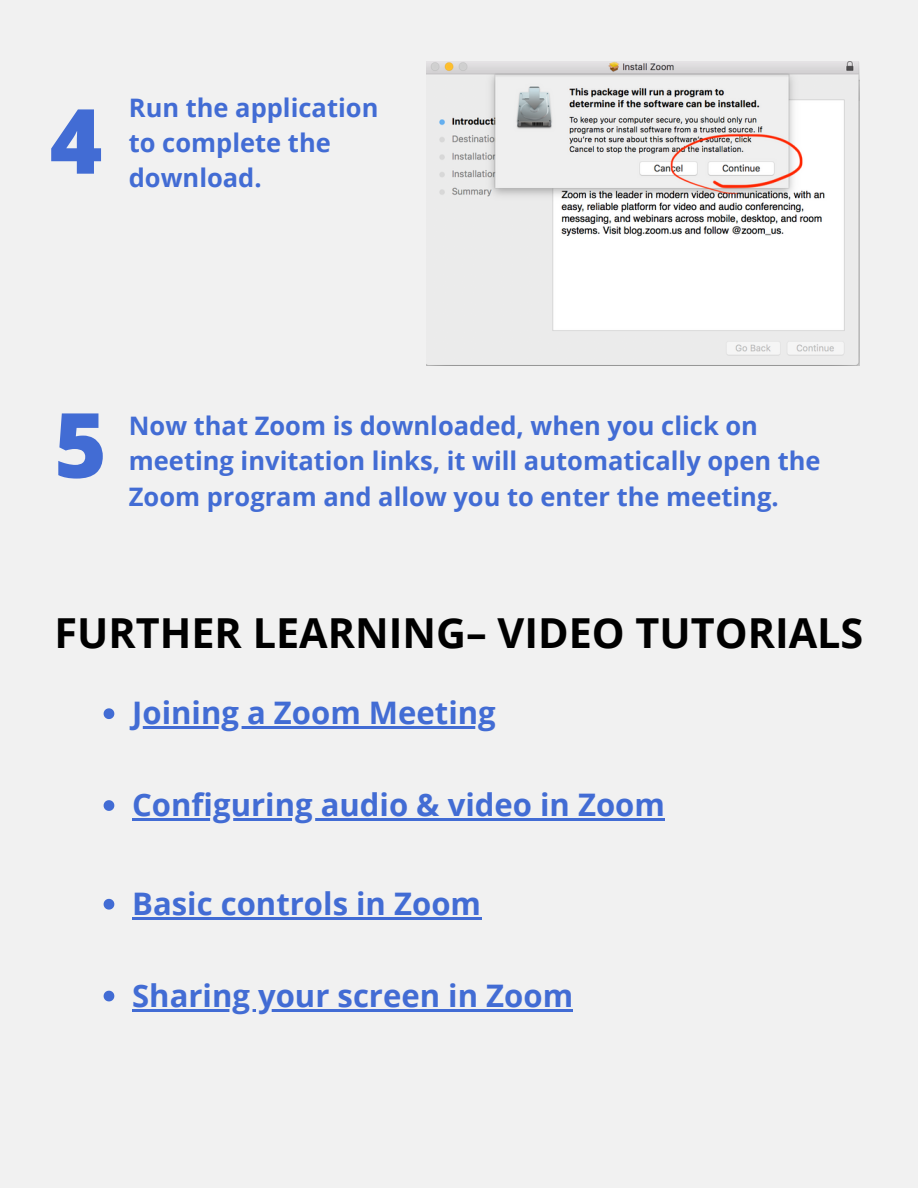
<style>
.page{position:relative;width:918px;height:1188px;background:#f1f1f1}
.page>*{position:absolute;margin:0;border:0;box-sizing:border-box;transform-origin:0 0}
.t1{font:800 90px "Open Sans";color:#426cd4}
.t2{font:700 41.4px "Open Sans";color:#000}
.t3{font:700 31.05px "Open Sans";color:#426cd4}
.t4{font:700 25.5px/35.2px "Open Sans";color:#426cd4}
</style>
<div class="page">
<img style="left:426px;top:62px;width:433px;height:303px">
<svg style="left:104px;top:800px;width:10px;height:11px"></svg>
<hr style="left:132px;top:818px;width:533px;height:3px;background:#426cd4">
<svg style="left:104px;top:899px;width:10px;height:11px"></svg>
<hr style="left:132px;top:917px;width:21px;height:2px;background:#426cd4">
<hr style="left:153px;top:917px;width:328px;height:2px;background:#426cd4">
<svg style="left:104px;top:991px;width:10px;height:10px"></svg>
<hr style="left:132px;top:1009px;width:441px;height:2px;background:#426cd4">
<svg style="left:104px;top:708px;width:10px;height:11px"></svg>
<hr style="left:132px;top:727px;width:364px;height:2px;background:#426cd4">
<h1 class="t1" style="left:50px;top:78px;width:54px">4</h1>
<p class="t4" style="left:129px;top:89px;width:251px">Run the application to complete the</p>
<p class="t4" style="left:129px;top:160px;width:134px">download.</p>
<h1 class="t1" style="left:54px;top:382px;width:54px">5</h1>
<p class="t4" style="left:129px;top:408px;width:693px">Now that Zoom is downloaded, when you click on meeting invitation links, it will automatically open the<br>Zoom program and allow you to enter the meeting.</p>
<h2 class="t2" style="left:55px;top:604px;width:810px">FURTHER LEARNING– VIDEO TUTORIALS</h2>
<p class="t3" style="left:132px;top:691px;width:365px">Joining a Zoom Meeting</p>
<p class="t3" style="left:132px;top:783px;width:534px">Configuring audio &amp; video in Zoom</p>
<p class="t3" style="left:132px;top:882px;width:350px">Basic controls in Zoom</p>
<p class="t3" style="left:132px;top:974px;width:442px">Sharing your screen in Zoom</p>
</div>
